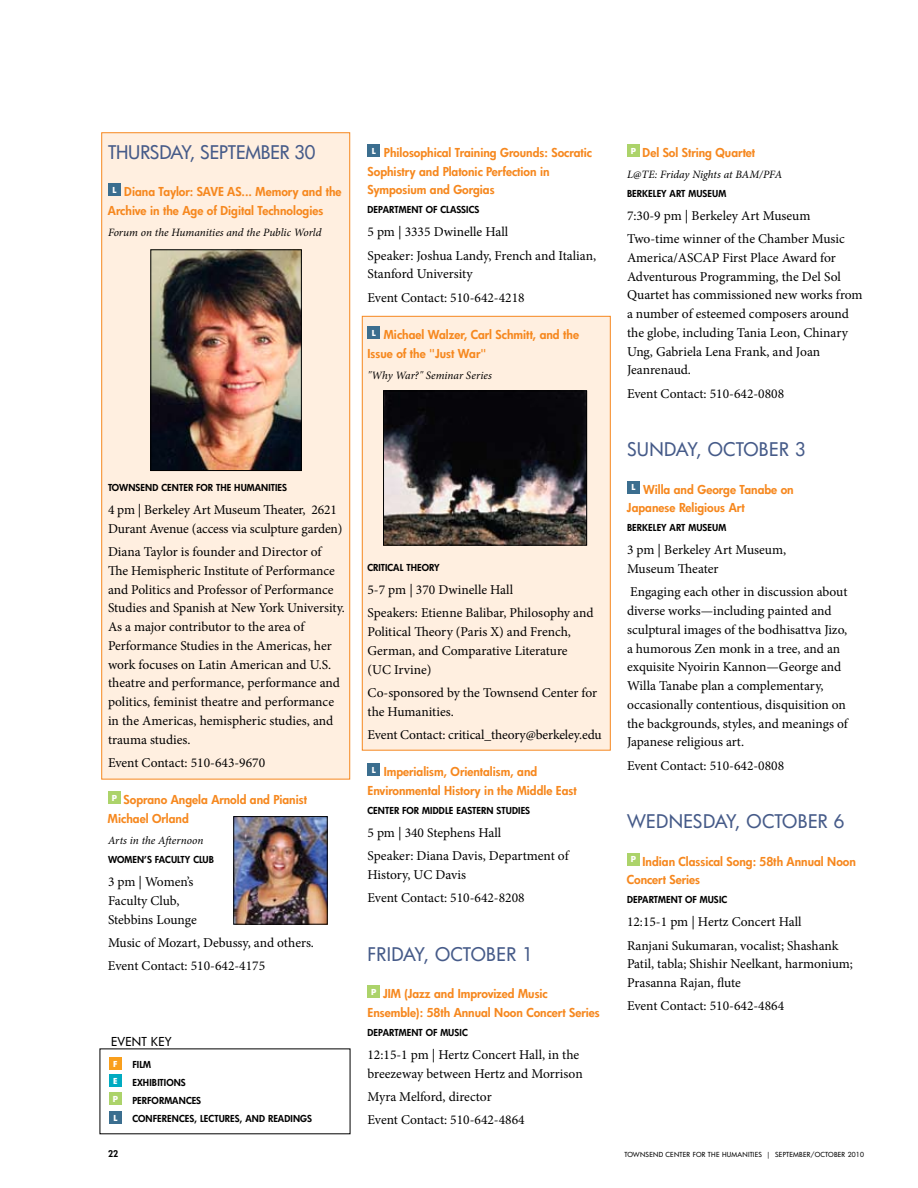
<style>
.page{position:relative;width:918px;height:1188px;background:#fff}
.page>*{position:absolute;margin:0;border:0;box-sizing:border-box;transform-origin:0 0}
.t1{font:500 18.3px "Futura CE";letter-spacing:.02em;color:#465b89}
.t2{font:13.5px/18.8px "Minion Pro";color:#000}
.t3{font:800 12px/18.8px "Futura CE";color:#f6881f}
.t4{font:500 12px "Futura CE";color:#000}
.t5{font:italic 11.25px "Minion Pro";color:#000}
.t6{font:800 9.3px/18px "Futura CE";letter-spacing:.01em;color:#000}
.t7{font:800 9px "Futura CE";color:#000}
.t8{font:700 7.95px "Futura";color:#fff}
.t9{font:500 6.75px "Futura CE";letter-spacing:.035em;color:#000}
</style>
<div class="page">
<div style="left:109px;top:1092px;width:13px;height:13px;background:#acd36a"></div>
<div style="left:109px;top:1074px;width:13px;height:13px;background:#00abc1"></div>
<div style="left:109px;top:1057px;width:13px;height:13px;background:#f99f1c"></div>
<div style="left:109px;top:1111px;width:13px;height:13px;background:#3b6e8f"></div>
<div style="left:102px;top:133px;width:248px;height:646px;background:#ffefe0;border:1px solid #f6881f"></div>
<div style="left:362px;top:316px;width:248px;height:434px;background:#ffefe0;border:1px solid #f6881f"></div>
<div style="left:108px;top:183px;width:13px;height:13px;background:#3b6e8f"></div>
<div style="left:108px;top:791px;width:13px;height:13px;background:#acd36a"></div>
<div style="left:368px;top:144px;width:12px;height:13px;background:#3b6e8f"></div>
<div style="left:368px;top:326px;width:12px;height:13px;background:#3b6e8f"></div>
<div style="left:368px;top:764px;width:12px;height:12px;background:#3b6e8f"></div>
<div style="left:368px;top:986px;width:12px;height:12px;background:#acd36a"></div>
<div style="left:627px;top:144px;width:13px;height:13px;background:#acd36a"></div>
<div style="left:627px;top:481px;width:13px;height:13px;background:#3b6e8f"></div>
<div style="left:627px;top:853px;width:13px;height:13px;background:#acd36a"></div>
<img style="left:152px;top:251px;width:148px;height:218px">
<div style="left:150px;top:249px;width:152px;height:222px;border:1px solid #000"></div>
<img style="left:385px;top:393px;width:200px;height:151px">
<div style="left:383px;top:391px;width:204px;height:155px;border:1px solid #000"></div>
<img style="left:235px;top:818px;width:91px;height:105px">
<div style="left:233px;top:816px;width:95px;height:109px;border:1px solid #000"></div>
<h1 class="t1" style="left:108px;top:139px;width:20px">THURSDAY</h1>
<h1 class="t1" style="left:190px;top:139px;width:31px">, SEPTEMBER</h1>
<h1 class="t1" style="left:295px;top:139px;width:22px">30</h1>
<p class="t3" style="left:108px;top:182px;width:235px;text-indent:4px"><sup>L</sup> Diana Taylor: SAVE AS... Memory and the<br>Archive in the Age of Digital Technologies</p>
<p class="t5" style="left:108px;top:225px;width:215px">Forum on the Humanities and the Public World</p>
<p class="t3" style="left:367px;top:143px;width:226px;text-indent:4px"><sup>L</sup> Philosophical Training Grounds: Socratic<br>Sophistry and Platonic Perfection in<br>Symposium and Gorgias</p>
<p class="t6" style="left:368px;top:200px;width:13px">Department</p>
<p class="t6" style="left:426px;top:200px;width:27px">of Classics</p>
<p class="t2" style="left:368px;top:220px;width:230px;line-height:23.2px">5 pm | 3335 Dwinelle Hall<br>Speaker: Joshua Landy, French and Italian,</p>
<p class="t2" style="left:368px;top:262px;width:159px;line-height:23.2px">Stanford University<br>Event Contact: 510-642-4218</p>
<p class="t3" style="left:367px;top:325px;width:213px;text-indent:4px"><sup>L</sup> Michael Walzer, Carl Schmitt, and the<br>Issue of the "Just War"</p>
<p class="t5" style="left:368px;top:368px;width:126px">"Why War?" Seminar Series</p>
<p class="t6" style="left:108px;top:478px;width:12px">Townsend</p>
<p class="t6" style="left:161px;top:478px;width:12px">Center</p>
<p class="t6" style="left:196px;top:478px;width:7px">for</p>
<p class="t6" style="left:216px;top:478px;width:6px">the</p>
<p class="t6" style="left:234px;top:478px;width:13px">Humanities</p>
<p class="t2" style="left:108px;top:500px;width:236px">4 pm | Berkeley Art Museum Theater, 2621<br>Durant Avenue (access via sculpture garden)</p>
<p class="t2" style="left:108px;top:542px;width:238px">Diana Taylor is founder and Director of The Hemispheric Institute of Performance and Politics and Professor of Performance Studies and Spanish at New York University.<br>As a major contributor to the area of Performance Studies in the Americas, her work focuses on Latin American and U.S. theatre and performance, performance and politics, feminist theatre and performance in the Americas, hemispheric studies, and trauma studies.</p>
<p class="t2" style="left:108px;top:753px;width:159px">Event Contact: 510-643-9670</p>
<p class="t3" style="left:108px;top:790px;width:200px;text-indent:4px"><sup>P</sup> Soprano Angela Arnold and Pianist<br>Michael Orland</p>
<p class="t5" style="left:108px;top:833px;width:97px">Arts in the Afternoon</p>
<p class="t6" style="left:108px;top:850px;width:17px">Women</p>
<p class="t6" style="left:144px;top:850px;width:21px">’s Faculty</p>
<p class="t6" style="left:193px;top:850px;width:12px">Club</p>
<p class="t2" style="left:108px;top:872px;width:90px">3 pm | Women’s<br>Faculty Club,<br>Stebbins Lounge</p>
<p class="t2" style="left:108px;top:931px;width:208px;line-height:23.2px">Music of Mozart, Debussy, and others.<br>Event Contact: 510-642-4175</p>
<p class="t4" style="left:111px;top:1033px;width:15px">EVENT</p>
<p class="t4" style="left:151px;top:1033px;width:15px">KEY</p>
<p class="t8" style="left:113px;top:1058px;width:6px">F</p>
<p class="t8" style="left:113px;top:1076px;width:6px">E</p>
<p class="t8" style="left:113px;top:1094px;width:7px">P</p>
<p class="t8" style="left:114px;top:1112px;width:5px">L</p>
<p class="t6" style="left:132px;top:1056px;width:17px">Film exhibitions performances<br>Conferences</p>
<p class="t6" style="left:194px;top:1110px;width:12px">, lectures</p>
<p class="t6" style="left:240px;top:1110px;width:14px">, and</p>
<p class="t6" style="left:268px;top:1110px;width:7px">readings</p>
<p class="t6" style="left:368px;top:558px;width:11px">Critical</p>
<p class="t6" style="left:406px;top:558px;width:12px">Theory</p>
<p class="t2" style="left:368px;top:578px;width:227px;line-height:23.2px">5-7 pm | 370 Dwinelle Hall<br>Speakers: Etienne Balibar, Philosophy and</p>
<p class="t2" style="left:368px;top:622px;width:205px">Political Theory (Paris X) and French,<br>German, and Comparative Literature (UC Irvine)</p>
<p class="t2" style="left:368px;top:683px;width:231px">Co-sponsored by the Townsend Center for the Humanities.</p>
<p class="t2" style="left:368px;top:725px;width:236px">Event Contact: critical_theory@berkeley.edu</p>
<p class="t3" style="left:367px;top:762px;width:211px;text-indent:4px"><sup>L</sup> Imperialism, Orientalism, and<br>Environmental History in the Middle East</p>
<p class="t6" style="left:368px;top:801px;width:12px">Center</p>
<p class="t6" style="left:402px;top:801px;width:7px">for</p>
<p class="t6" style="left:422px;top:801px;width:14px">Middle</p>
<p class="t6" style="left:456px;top:801px;width:11px">Eastern</p>
<p class="t6" style="left:497px;top:801px;width:11px">Studies</p>
<p class="t2" style="left:368px;top:821px;width:203px;line-height:23.2px">5 pm | 340 Stephens Hall<br>Speaker: Diana Davis, Department of</p>
<p class="t2" style="left:368px;top:863px;width:159px;line-height:23.2px">History, UC Davis<br>Event Contact: 510-642-8208</p>
<h1 class="t1" style="left:368px;top:942px;width:20px">FRIDAY</h1>
<h1 class="t1" style="left:424px;top:942px;width:39px">, OCTOBER</h1>
<h1 class="t1" style="left:522px;top:942px;width:12px">1</h1>
<p class="t3" style="left:367px;top:984px;width:234px;text-indent:4px"><sup>P</sup> JIM (Jazz and Improvized Music<br>Ensemble): 58th Annual Noon Concert Series</p>
<p class="t6" style="left:368px;top:1023px;width:13px">Department</p>
<p class="t6" style="left:426px;top:1023px;width:29px">of Music</p>
<p class="t2" style="left:368px;top:1045px;width:217px">12:15-1 pm | Hertz Concert Hall, in the breezeway between Hertz and Morrison</p>
<p class="t2" style="left:368px;top:1085px;width:159px;line-height:23.2px">Myra Melford, director<br>Event Contact: 510-642-4864</p>
<p class="t3" style="left:631px;top:143px;width:126px"><sup>P</sup> Del Sol String Quartet</p>
<p class="t5" style="left:627px;top:167px;width:157px">L@TE: Friday Nights at BAM/PFA</p>
<p class="t6" style="left:627px;top:184px;width:12px">Berkeley</p>
<p class="t6" style="left:670px;top:184px;width:34px">Art Museum</p>
<p class="t2" style="left:627px;top:204px;width:219px;line-height:23.2px">7:30-9 pm | Berkeley Art Museum<br>Two-time winner of the Chamber Music</p>
<p class="t2" style="left:627px;top:248px;width:237px">America/ASCAP First Place Award for Adventurous Programming, the Del Sol Quartet has commissioned new works from a number of esteemed composers around the globe, including Tania Leon, Chinary Ung, Gabriela Lena Frank, and Joan Jeanrenaud.</p>
<p class="t2" style="left:627px;top:384px;width:159px">Event Contact: 510-642-0808</p>
<h1 class="t1" style="left:627px;top:437px;width:23px">SUNDAY</h1>
<h1 class="t1" style="left:696px;top:437px;width:39px">, OCTOBER</h1>
<h1 class="t1" style="left:795px;top:437px;width:12px">3</h1>
<p class="t3" style="left:627px;top:480px;width:168px;text-indent:4px"><sup>L</sup> Willa and George Tanabe on<br>Japanese Religious Art</p>
<p class="t6" style="left:627px;top:518px;width:12px">Berkeley</p>
<p class="t6" style="left:670px;top:518px;width:34px">Art Museum</p>
<p class="t2" style="left:627px;top:541px;width:161px">3 pm | Berkeley Art Museum,<br>Museum Theater</p>
<p class="t2" style="left:627px;top:583px;width:222px">Engaging each other in discussion about diverse works—including painted and sculptural images of the bodhisattva Jizo, a humorous Zen monk in a tree, and an exquisite Nyoirin Kannon—George and Willa Tanabe plan a complementary, occasionally contentious, disquisition on the backgrounds, styles, and meanings of Japanese religious art.</p>
<p class="t2" style="left:627px;top:756px;width:159px">Event Contact: 510-642-0808</p>
<h1 class="t1" style="left:627px;top:809px;width:32px">WEDNESDAY</h1>
<h1 class="t1" style="left:735px;top:809px;width:39px">, OCTOBER</h1>
<h1 class="t1" style="left:834px;top:809px;width:12px">6</h1>
<p class="t3" style="left:627px;top:852px;width:230px;text-indent:4px"><sup>P</sup> Indian Classical Song: 58th Annual Noon<br>Concert Series</p>
<p class="t6" style="left:627px;top:890px;width:13px">Department</p>
<p class="t6" style="left:685px;top:890px;width:29px">of Music</p>
<p class="t2" style="left:627px;top:910px;width:213px;line-height:23.2px">12:15-1 pm | Hertz Concert Hall<br>Ranjani Sukumaran, vocalist; Shashank</p>
<p class="t2" style="left:627px;top:955px;width:228px">Patil, tabla; Shishir Neelkant, harmonium;<br>Prasanna Rajan, flute</p>
<p class="t2" style="left:627px;top:997px;width:159px">Event Contact: 510-642-4864</p>
<p class="t7" style="left:108px;top:1148px;width:12px">22</p>
<p class="t9" style="left:624px;top:1150px;width:160px">TOWNSEND CENTER FOR THE HUMANITIES | SEPTEMBER</p>
<p class="t9" style="left:811px;top:1150px;width:15px">/OCTOBER</p>
<p class="t9" style="left:848px;top:1150px;width:18px">2010</p>
</div>
